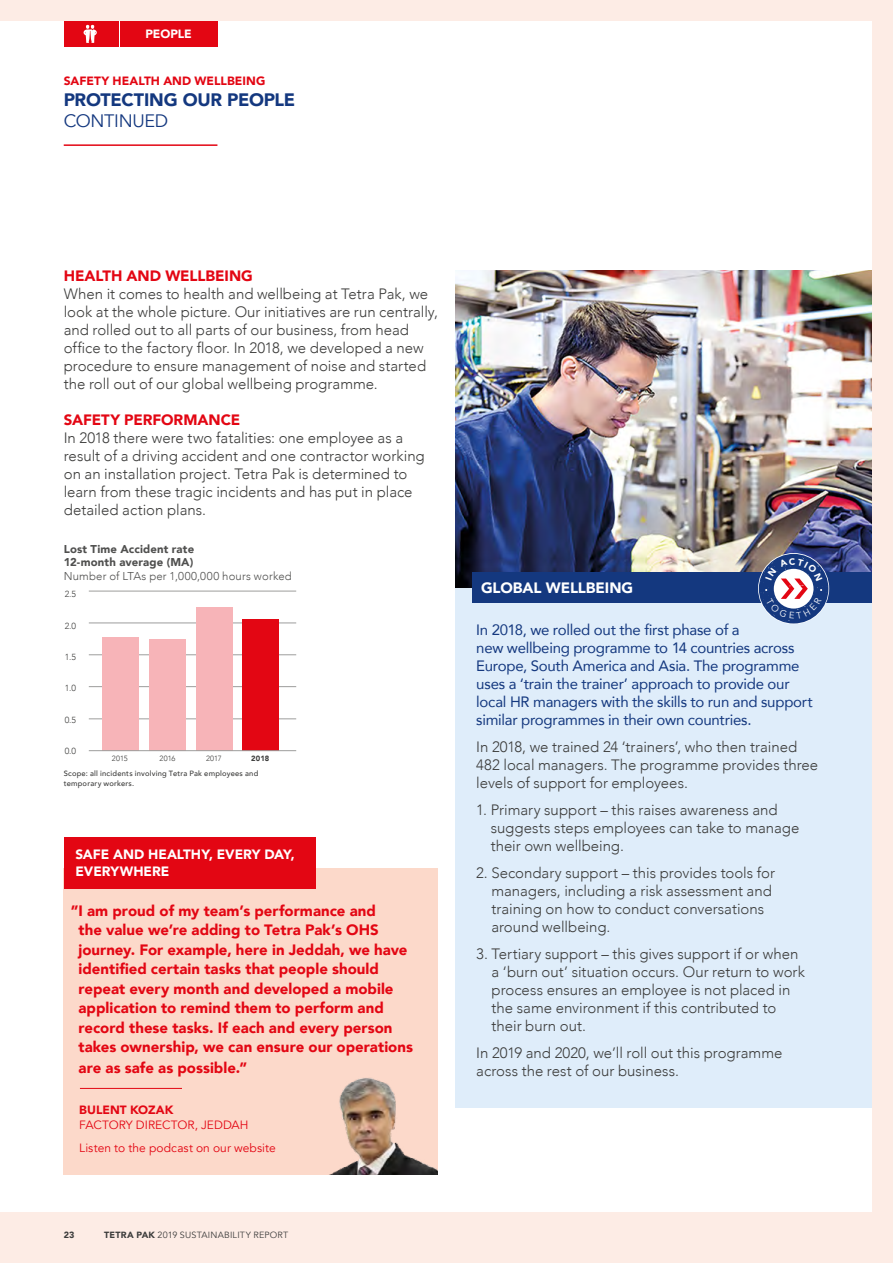
<style>
.page{position:relative;width:893px;height:1263px;background:#fdece5}
.page>*{position:absolute;margin:0;border:0;box-sizing:border-box;transform-origin:0 0}
._00_Page_Subheads_12{font:900 18px "Avenir";letter-spacing:-.015em;color:#14387f}
._00_Page_Continued_1{font:18px "Avenir";letter-spacing:-.015em;color:#14387f}
._11_Body_copy{font:300 15px/18px "Avenir";color:#3c3c3b}
._11a_Body_copy_Mediu{font:900 15px/19.5px "Avenir";letter-spacing:.005em;color:#e30613}
._03_Subhead_CAPS{font:15px/18px "Avenir";letter-spacing:-.015em;color:#14387f}
._03_Subhead_CAPS-2{font:900 15px "Avenir";letter-spacing:-.005em;color:#e30613}
._03_Subhead_CAPS-3{font:900 15px "Avenir";letter-spacing:-.005em;color:#fff}
._03_Subhead_1{font:900 13.5px/16.5px "Avenir";color:#fff}
._11a_Body_copy_Mediu-2{font:12px/15px "Avenir";letter-spacing:.005em;color:#e30613}
._00_HIGHLIGHTS_CONTI{font:900 12px "Avenir";letter-spacing:.005em;color:#e30613}
.PAGE_HEADER___CHAPTE{font:900 12px "Avenir";letter-spacing:-.005em;color:#fff}
.t1{font:900 11.4px/13.6px "Avenir";letter-spacing:.015em;color:#50504f}
._22_Running_footer{font:9px "Avenir";letter-spacing:.02em;color:#3c3c3b}
.Folios{font:900 9px "Avenir";color:#3c3c3b}
.t2{font:300 8.85px "Avenir";color:#3c3c3b}
.t3{font:500 7.5px/14.5px "Avenir";letter-spacing:.03em;color:#3c3c3b}
.t4{font:300 7.5px "Avenir";letter-spacing:.01em;color:#3c3c3b}
.s1{font-weight:300}
.s2{font-weight:900}
</style>
<div class="page">
<div style="left:0;top:21px;width:872px;height:1191px;background:#fff"></div>
<hr style="left:64px;top:144px;width:153px;height:2px;background:#e30613">
<div style="left:455px;top:586px;width:417px;height:521px;background:#dfedfa"></div>
<img style="left:455px;top:270px;width:417px;height:284px">
<img style="left:455px;top:554px;width:417px;height:34px">
<hr style="left:89px;top:719px;width:207px;height:1px;background:#9d9d9c">
<hr style="left:89px;top:686px;width:207px;height:1px;background:#9d9d9c">
<hr style="left:89px;top:654px;width:207px;height:1px;background:#9d9d9c">
<hr style="left:89px;top:623px;width:207px;height:1px;background:#9d9d9c">
<hr style="left:89px;top:591px;width:207px;height:1px;background:#9d9d9c">
<div style="left:242px;top:619px;width:36px;height:132px;background:#e30613"></div>
<div style="left:196px;top:607px;width:36px;height:144px;background:#f7b4b8"></div>
<div style="left:150px;top:639px;width:36px;height:112px;background:#f7b4b8"></div>
<div style="left:102px;top:637px;width:36px;height:114px;background:#f7b4b8"></div>
<hr style="left:89px;top:750px;width:207px;height:1px;background:#9d9d9c">
<div style="left:472px;top:572px;width:400px;height:30px;background:#14387f"></div>
<div style="left:64px;top:21px;width:55px;height:26px;background:#e30613"></div>
<div style="left:120px;top:21px;width:97px;height:26px;background:#e30613"></div>
<svg style="left:84px;top:25px;width:13px;height:18px"></svg>
<div style="left:64px;top:868px;width:374px;height:307px;background:#fcd9ca"></div>
<div style="left:64px;top:837px;width:251px;height:51px;background:#e30613"></div>
<hr style="left:80px;top:1088px;width:102px;height:1px;background:#e30613">
<img style="left:329px;top:1078px;width:109px;height:97px">
<svg style="left:760px;top:555px;width:68px;height:68px"></svg>
<p class="PAGE_HEADER___CHAPTE" style="left:145px;top:24px;width:48px">PEOPLE</p>
<p class="_00_HIGHLIGHTS_CONTI" style="left:64px;top:71px;width:203px">SAFETY HEALTH AND WELLBEING</p>
<p class="_00_Page_Subheads_12" style="left:64px;top:84px;width:233px">PROTECTING OUR PEOPLE</p>
<p class="_00_Page_Continued_1" style="left:64px;top:110px;width:106px">CONTINUED</p>
<p class="_03_Subhead_CAPS-2" style="left:64px;top:263px;width:191px">HEALTH AND WELLBEING</p>
<p class="_11_Body_copy" style="left:64px;top:284px;width:376px">When it comes to health and wellbeing at Tetra Pak, we look at the whole picture. Our initiatives are run centrally, and rolled out to all parts of our business, from head office to the factory floor. In 2018, we developed a new procedure to ensure management of noise and started the roll out of our global wellbeing programme.</p>
<p class="_03_Subhead_CAPS-2" style="left:64px;top:407px;width:178px">SAFETY PERFORMANCE</p>
<p class="_11_Body_copy" style="left:64px;top:428px;width:362px">In 2018 there were two fatalities: one employee as a result of a driving accident and one contractor working on an installation project. Tetra Pak is determined to learn from these tragic incidents and has put in place detailed action plans.</p>
<p class="t1" style="left:64px;top:541px;width:230px">Lost Time Accident rate<br>12-month average (MA)<br><span class="s1">Number of LTAs per 1,000,000 hours worked</span></p>
<p class="t2" style="left:65px;top:589px;width:13px">2.5</p>
<p class="t2" style="left:65px;top:620px;width:13px">2.0</p>
<p class="t2" style="left:65px;top:652px;width:13px">1.5</p>
<p class="t2" style="left:65px;top:683px;width:13px">1.0</p>
<p class="t2" style="left:65px;top:714px;width:13px">0.5</p>
<p class="t2" style="left:65px;top:746px;width:13px">0.0</p>
<p class="t3" style="left:64px;top:751px;width:207px;text-indent:187px"><span class="s2">2018<br></span>Scope: all incidents involving Tetra Pak employees and</p>
<p class="t3" style="left:64px;top:776px;width:72px">temporary workers.</p>
<p class="t4" style="left:112px;top:754px;width:17px">2015</p>
<p class="t4" style="left:160px;top:754px;width:17px">2016</p>
<p class="t4" style="left:206px;top:754px;width:17px">2017</p>
<p class="_03_Subhead_1" style="left:75px;top:846px;width:221px">SAFE AND HEALTHY, EVERY DAY,<br>EVERYWHERE</p>
<p class="_11a_Body_copy_Mediu" style="left:78px;top:900px;width:336px;text-indent:-8px">”I am proud of my team’s performance and<br>the value we’re adding to Tetra Pak’s OHS journey. For example, here in Jeddah, we have identified certain tasks that people should repeat every month and developed a mobile application to remind them to perform and record these tasks. If each and every person takes ownership, we can ensure our operations</p>
<p class="_11a_Body_copy_Mediu" style="left:78px;top:1058px;width:170px">are as safe as possible.”</p>
<p class="_11a_Body_copy_Mediu-2" style="left:79px;top:1102px;width:171px"><span class="s2">BULENT KOZAK<br></span>FACTORY DIRECTOR, JEDDAH</p>
<p class="_11a_Body_copy_Mediu-2" style="left:79px;top:1141px;width:198px">Listen to the podcast on our website</p>
<p class="Folios" style="left:64px;top:1227px;width:12px">23</p>
<p class="_22_Running_footer" style="left:104px;top:1229px;width:186px"><span class="s2">TETRA PAK</span> 2019 SUSTAINABILITY REPORT</p>
<p class="_03_Subhead_CAPS-3" style="left:481px;top:575px;width:154px">GLOBAL WELLBEING</p>
<p class="_03_Subhead_CAPS" style="left:476px;top:620px;width:338px">In 2018, we rolled out the first phase of a<br>new wellbeing programme to 14 countries across Europe, South America and Asia. The programme uses a ‘train the trainer’ approach to provide our local HR managers with the skills to run and support similar programmes in their own countries.</p>
<p class="_11_Body_copy" style="left:476px;top:737px;width:343px">In 2018, we trained 24 ‘trainers’, who then trained<br>482 local managers. The programme provides three levels of support for employees.</p>
<p class="_11_Body_copy" style="left:491px;top:800px;width:310px;text-indent:-14px">1. Primary support – this raises awareness and suggests steps employees can take to manage their own wellbeing.</p>
<p class="_11_Body_copy" style="left:491px;top:863px;width:285px;text-indent:-15px">2. Secondary support – this provides tools for managers, including a risk assessment and training on how to conduct conversations around wellbeing.</p>
<p class="_11_Body_copy" style="left:492px;top:944px;width:315px;text-indent:-15px">3. Tertiary support – this gives support if or when a ‘burn out’ situation occurs. Our return to work process ensures an employee is not placed in the same environment if this contributed to their burn out.</p>
<p class="_11_Body_copy" style="left:476px;top:1043px;width:308px">In 2019 and 2020, we’ll roll out this programme across the rest of our business.</p>
</div>
